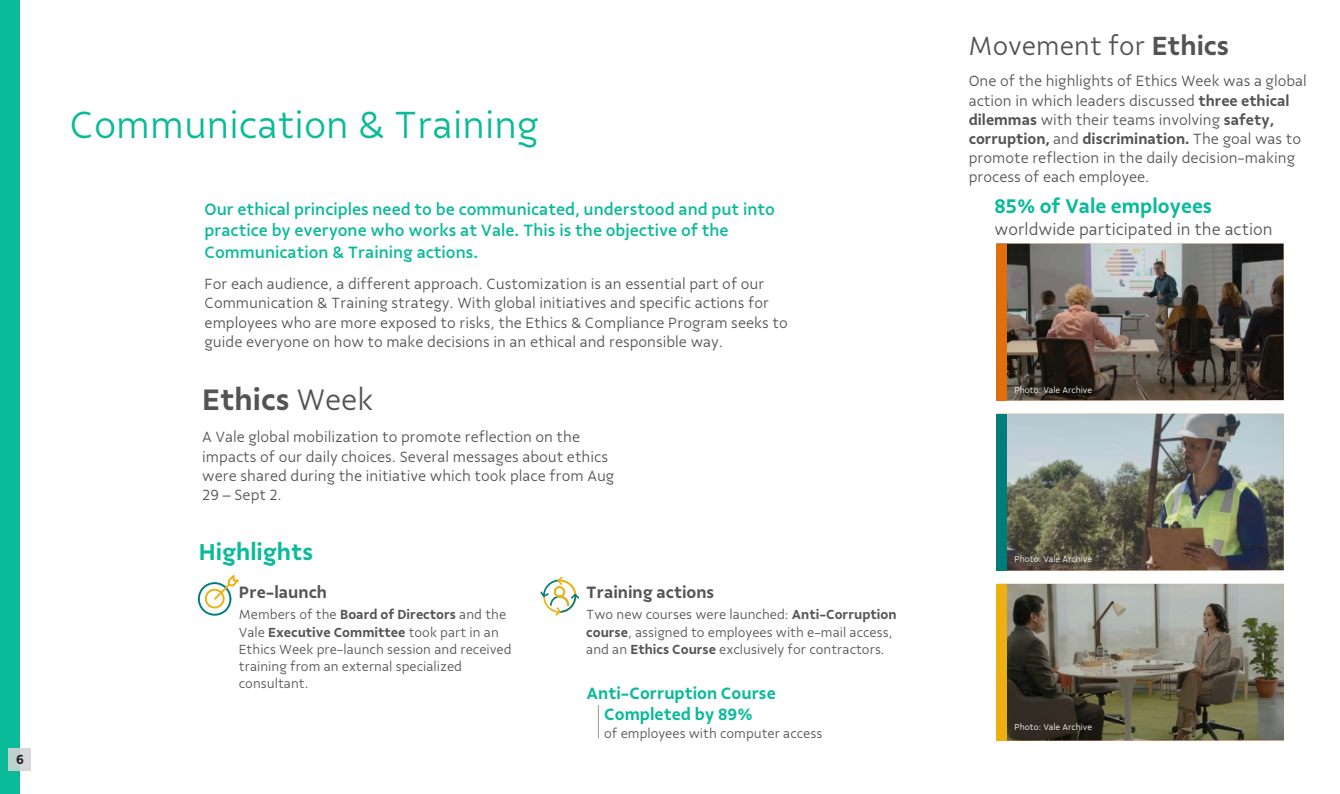
<style>
.page{position:relative;width:1340px;height:794px;background:#fff}
.page>*{position:absolute;margin:0;border:0;box-sizing:border-box;transform-origin:0 0}
.t1{font:300 40.25px "Vale Sans";color:#0aba99}
.t2{font:600 31.5px "Vale Sans";color:#545454}
.t3{font:300 28px "Vale Sans";color:#545454}
.t4{font:600 24.5px "Vale Sans";color:#0aba99}
.t5{font:600 21px "Vale Sans";color:#0aba99}
.t6{font:500 17.5px/21.3px "Vale Sans";color:#0aba99}
.t7{font:600 17.5px/21.3px "Vale Sans";color:#0aba99;text-align:center}
.t8{font:300 17.5px "Vale Sans";color:#545454}
.t9{font:600 17.5px "Vale Sans";color:#545454}
.t10{font:300 15.75px/19.2px "Vale Sans";color:#545454}
.t11{font:300 14px/17.1px "Vale Sans";color:#545454}
.t12{font:600 14px "Vale Sans";color:#231f20}
.t13{font:300 9.1px "Vale Sans";color:#fff}
.s1{font-weight:300}
.s2{font-weight:600}
</style>
<div class="page">
<div style="left:0;top:0;width:20px;height:794px;background:#0aba99"></div>
<img style="left:1007px;top:584px;width:276px;height:156px">
<div style="left:996px;top:584px;width:11px;height:156px;background:#edb012"></div>
<img style="left:1006px;top:414px;width:277px;height:156px">
<div style="left:996px;top:414px;width:10px;height:156px;background:#007d7a"></div>
<img style="left:1006px;top:244px;width:277px;height:156px">
<div style="left:996px;top:244px;width:10px;height:156px;background:#e26f0d"></div>
<svg style="left:540px;top:576px;width:40px;height:40px"></svg>
<svg style="left:197px;top:575px;width:42px;height:41px"></svg>
<div style="left:9px;top:748px;width:22px;height:22px;background:#d6d7d9"></div>
<div style="left:9px;top:748px;width:11px;height:22px;background:#bdd1cf"></div>
<hr style="left:598px;top:705px;width:1px;height:33px;background:#949698">
<p class="t12" style="left:16px;top:751px;width:9px">6</p>
<h1 class="t1" style="left:70px;top:102px;width:470px">Communication &amp; Training</h1>
<p class="t6" style="left:205px;top:199px;width:572px">Our ethical principles need to be communicated, understood and put into practice by everyone who works at Vale. This is the objective of the<br>Communication &amp; Training actions.</p>
<p class="t10" style="left:205px;top:274px;width:584px">For each audience, a different approach. Customization is an essential part of our Communication &amp; Training strategy. With global initiatives and specific actions for employees who are more exposed to risks, the Ethics &amp; Compliance Program seeks to guide everyone on how to make decisions in an ethical and responsible way.</p>
<h2 class="t2" style="left:202px;top:383px;width:173px">Ethics <span class="s1">Week</span></h2>
<p class="t10" style="left:202px;top:427px;width:413px">A Vale global mobilization to promote reflection on the impacts of our daily choices. Several messages about ethics were shared during the initiative which took place from Aug 29 – Sept 2.</p>
<h3 class="t4" style="left:199px;top:538px;width:116px">Highlights</h3>
<p class="t9" style="left:239px;top:582px;width:90px">Pre-launch</p>
<p class="t11" style="left:239px;top:606px;width:274px">Members of the <span class="s2">Board of Directors</span> and the Vale <span class="s2">Executive Committee</span> took part in an Ethics Week pre-launch session and received training from an external specialized consultant.</p>
<p class="t9" style="left:586px;top:582px;width:130px">Training actions</p>
<p class="t11" style="left:586px;top:606px;width:312px">Two new courses were launched: <span class="s2">Anti-Corruption course</span>, assigned to employees with e-mail access, and an <span class="s2">Ethics Course</span> exclusively for contractors.</p>
<p class="t7" style="left:586px;top:682px;width:191px">Anti-Corruption Course<br>Completed by 89%</p>
<p class="t11" style="left:604px;top:725px;width:220px">of employees with computer access</p>
<h3 class="t3" style="left:968px;top:30px;width:262px">Movement for <span class="s2">Ethics</span></h3>
<p class="t10" style="left:968px;top:72px;width:339px">One of the highlights of Ethics Week was a global action in which leaders discussed <span class="s2">three ethical dilemmas</span> with their teams involving <span class="s2">safety, corruption,</span> and <span class="s2">discrimination.</span> The goal was to promote reflection in the daily decision-making process of each employee.</p>
<h3 class="t5" style="left:994px;top:194px;width:219px">85% of Vale employees</h3>
<p class="t8" style="left:994px;top:220px;width:279px">worldwide participated in the action</p>
<p class="t13" style="left:1014px;top:385px;width:79px">Photo: Vale Archive</p>
<p class="t13" style="left:1014px;top:554px;width:79px">Photo: Vale Archive</p>
<p class="t13" style="left:1014px;top:722px;width:79px">Photo: Vale Archive</p>
</div>
